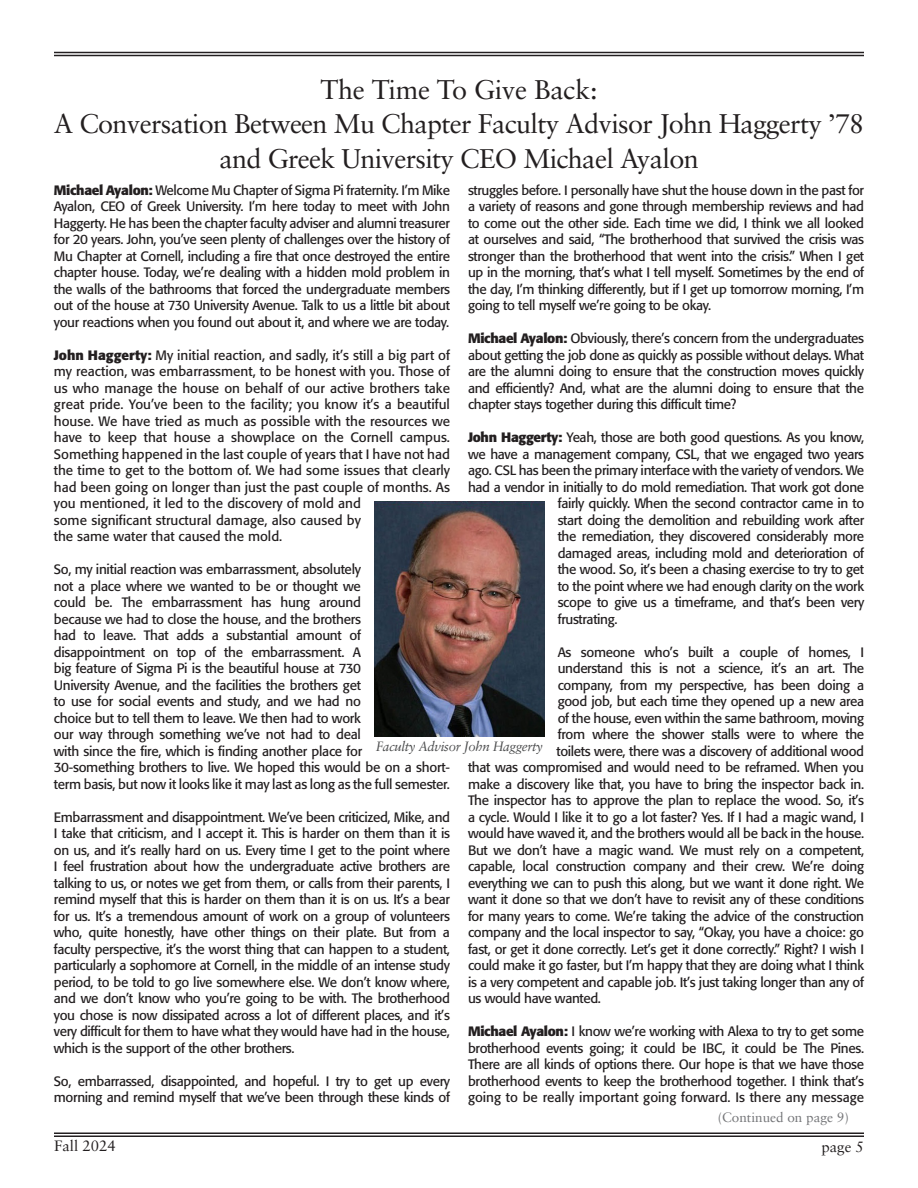
<style>
.page{position:relative;width:918px;height:1188px;background:#fff}
.page>*{position:absolute;margin:0;border:0;box-sizing:border-box;transform-origin:0 0}
.headline{font:27px/34.5px "Sabon LT Pro";letter-spacing:-.025em;color:#231f20;text-align:center}
.t1{font:15px "Sabon LT Pro";color:#231f20}
.paragraph{font:13.5px/16.5px "Formata";letter-spacing:-.025em;color:#231f20;text-align:justify}
.paragraph-2{font:13.5px/16.5px "Formata";color:#231f20}
.t2{font:italic 13.5px "Sabon LT Pro";letter-spacing:-.025em;color:#4b4c4d}
.continued{font:13.5px "Sabon LT";color:#737477}
.s1{font-weight:700}
</style>
<div class="page">
<hr style="left:54px;top:52px;width:810px;height:1px;background:#231f20">
<hr style="left:54px;top:55px;width:810px;height:1px;background:#231f20">
<hr style="left:54px;top:1133px;width:810px;height:1px;background:#231f20">
<hr style="left:54px;top:1136px;width:810px;height:1px;background:#231f20">
<img style="left:374px;top:502px;width:170px;height:234px">
<p class="headline" style="left:54px;top:71px;width:812px">The Time To Give Back:<br>A Conversation Between Mu Chapter Faculty Advisor John Haggerty ’78 and Greek University CEO Michael Ayalon</p>
<p class="paragraph" style="left:54px;top:182px;width:398px"><span class="s1">Michael Ayalon:</span> Welcome Mu Chapter of Sigma Pi fraternity. I’m Mike Ayalon, CEO of Greek University. I’m here today to meet with John Haggerty. He has been the chapter faculty adviser and alumni treasurer for 20 years. John, you’ve seen plenty of challenges over the history of Mu Chapter at Cornell, including a fire that once destroyed the entire chapter house. Today, we’re dealing with a hidden mold problem in the walls of the bathrooms that forced the undergraduate members out of the house at 730 University Avenue. Talk to us a little bit about your reactions when you found out about it, and where we are today.</p>
<p class="paragraph-2" style="left:54px;top:347px;width:398px"><span class="s1">John Haggerty:</span> My initial reaction, and sadly, it’s still a big part of my reaction, was embarrassment, to be honest with you. Those of us who manage the house on behalf of our active brothers take great pride. You’ve been to the facility; you know it’s a beautiful house. We have tried as much as possible with the resources we have to keep that house a showplace on the Cornell campus.<br>Something happened in the last couple of years that I have not had the time to get to the bottom of. We had some issues that clearly had been going on longer than just the past couple of months. As you mentioned, it led to the discovery of mold and<br>some significant structural damage, also caused by<br>the same water that caused the mold.</p>
<p class="paragraph" style="left:54px;top:561px;width:398px;text-align:left">So, my initial reaction was embarrassment, absolutely<br>not a place where we wanted to be or thought we<br>could be. The embarrassment has hung around<br>because we had to close the house, and the brothers<br>had to leave. That adds a substantial amount of disappointment on top of the embarrassment. A<br>big feature of Sigma Pi is the beautiful house at 730<br>University Avenue, and the facilities the brothers get<br>to use for social events and study, and we had no<br>choice but to tell them to leave. We then had to work<br>our way through something we’ve not had to deal<br>with since the fire, which is finding another place for<br>30-something brothers to live. We hoped this would be on a short&shy;term basis, but now it looks like it may last as long as the full semester.</p>
<p class="paragraph" style="left:54px;top:809px;width:398px">Embarrassment and disappointment. We’ve been criticized, Mike, and I take that criticism, and I accept it. This is harder on them than it is on us, and it’s really hard on us. Every time I get to the point where I feel frustration about how the undergraduate active brothers are talking to us, or notes we get from them, or calls from their parents, I remind myself that this is harder on them than it is on us. It’s a bear for us. It’s a tremendous amount of work on a group of volunteers who, quite honestly, have other things on their plate. But from a faculty perspective, it’s the worst thing that can happen to a student, particularly a sophomore at Cornell, in the middle of an intense study period, to be told to go live somewhere else. We don’t know where, and we don’t know who you’re going to be with. The brotherhood you chose is now dissipated across a lot of different places, and it’s very difficult for them to have what they would have had in the house, which is the support of the other brothers.</p>
<p class="paragraph" style="left:54px;top:1073px;width:398px">So, embarrassed, disappointed, and hopeful. I try to get up every morning and remind myself that we’ve been through these kinds of</p>
<p class="paragraph" style="left:468px;top:182px;width:398px">struggles before. I personally have shut the house down in the past for a variety of reasons and gone through membership reviews and had to come out the other side. Each time we did, I think we all looked at ourselves and said, “The brotherhood that survived the crisis was stronger than the brotherhood that went into the crisis.” When I get up in the morning, that’s what I tell myself. Sometimes by the end of the day, I’m thinking differently, but if I get up tomorrow morning, I’m going to tell myself we’re going to be okay.</p>
<p class="paragraph" style="left:468px;top:330px;width:398px"><span class="s1">Michael Ayalon:</span> Obviously, there’s concern from the undergraduates about getting the job done as quickly as possible without delays. What are the alumni doing to ensure that the construction moves quickly and efficiently? And, what are the alumni doing to ensure that the chapter stays together during this difficult time?</p>
<p class="paragraph" style="left:468px;top:429px;width:398px"><span class="s1">John Haggerty:</span> Yeah, those are both good questions. As you know,</p>
<p class="paragraph" style="left:468px;top:446px;width:398px">we have a management company, CSL, that we engaged two years</p>
<p class="paragraph" style="left:468px;top:462px;width:398px">ago. CSL has been the primary interface with the variety of vendors. We</p>
<p class="paragraph" style="left:468px;top:479px;width:398px">had a vendor in initially to do mold remediation. That work got done</p>
<p class="paragraph" style="left:558px;top:495px;width:308px">fairly quickly. When the second contractor came in to</p>
<p class="paragraph" style="left:558px;top:512px;width:308px">start doing the demolition and rebuilding work after</p>
<p class="paragraph" style="left:558px;top:528px;width:308px">the remediation, they discovered considerably more</p>
<p class="paragraph" style="left:558px;top:545px;width:308px">damaged areas, including mold and deterioration of</p>
<p class="paragraph" style="left:558px;top:561px;width:308px">the wood. So, it’s been a chasing exercise to try to get</p>
<p class="paragraph" style="left:558px;top:578px;width:308px">to the point where we had enough clarity on the work</p>
<p class="paragraph" style="left:558px;top:594px;width:308px">scope to give us a timeframe, and that’s been very</p>
<p class="paragraph" style="left:558px;top:611px;width:61px">frustrating.</p>
<p class="paragraph" style="left:558px;top:644px;width:308px">As someone who’s built a couple of homes, I</p>
<p class="paragraph" style="left:558px;top:660px;width:308px">understand this is not a science, it’s an art. The</p>
<p class="paragraph" style="left:558px;top:677px;width:308px">company, from my perspective, has been doing a</p>
<p class="paragraph" style="left:558px;top:693px;width:308px">good job, but each time they opened up a new area</p>
<p class="paragraph" style="left:558px;top:710px;width:308px">of the house, even within the same bathroom, moving</p>
<p class="paragraph" style="left:558px;top:726px;width:308px">from where the shower stalls were to where the</p>
<p class="paragraph" style="left:556px;top:743px;width:309px">toilets were, there was a discovery of additional wood</p>
<p class="paragraph" style="left:468px;top:759px;width:398px">that was compromised and would need to be reframed. When you</p>
<p class="paragraph" style="left:468px;top:776px;width:398px">make a discovery like that, you have to bring the inspector back in.</p>
<p class="paragraph" style="left:468px;top:792px;width:398px">The inspector has to approve the plan to replace the wood. So, it’s</p>
<p class="paragraph" style="left:468px;top:809px;width:398px">a cycle. Would I like it to go a lot faster? Yes. If I had a magic wand, I</p>
<p class="paragraph" style="left:468px;top:825px;width:398px">would have waved it, and the brothers would all be back in the house.</p>
<p class="paragraph" style="left:468px;top:842px;width:398px">But we don’t have a magic wand. We must rely on a competent,</p>
<p class="paragraph" style="left:468px;top:858px;width:398px">capable, local construction company and their crew. We’re doing</p>
<p class="paragraph" style="left:468px;top:875px;width:398px">everything we can to push this along, but we want it done right. We</p>
<p class="paragraph" style="left:468px;top:891px;width:398px">want it done so that we don’t have to revisit any of these conditions</p>
<p class="paragraph" style="left:468px;top:908px;width:398px">for many years to come. We’re taking the advice of the construction</p>
<p class="paragraph" style="left:468px;top:924px;width:398px">company and the local inspector to say, “Okay, you have a choice: go</p>
<p class="paragraph" style="left:468px;top:941px;width:398px">fast, or get it done correctly. Let’s get it done correctly.” Right? I wish I</p>
<p class="paragraph" style="left:468px;top:957px;width:398px">could make it go faster, but I’m happy that they are doing what I think</p>
<p class="paragraph" style="left:468px;top:974px;width:398px">is a very competent and capable job. It’s just taking longer than any of</p>
<p class="paragraph" style="left:468px;top:990px;width:135px">us would have wanted.</p>
<p class="paragraph" style="left:468px;top:1023px;width:398px"><span class="s1">Michael Ayalon:</span> I know we’re working with Alexa to try to get some brotherhood events going; it could be IBC, it could be The Pines.<br>There are all kinds of options there. Our hope is that we have those brotherhood events to keep the brotherhood together. I think that’s going to be really important going forward. Is there any message</p>
<p class="continued" style="left:718px;top:1109px;width:133px">(Continued on page 9)</p>
<p class="t2" style="left:376px;top:738px;width:168px">Faculty Advisor John Haggerty</p>
<p class="t1" style="left:54px;top:1136px;width:63px">Fall 2024</p>
<p class="t1" style="left:821px;top:1137px;width:44px">page 5</p>
</div>
